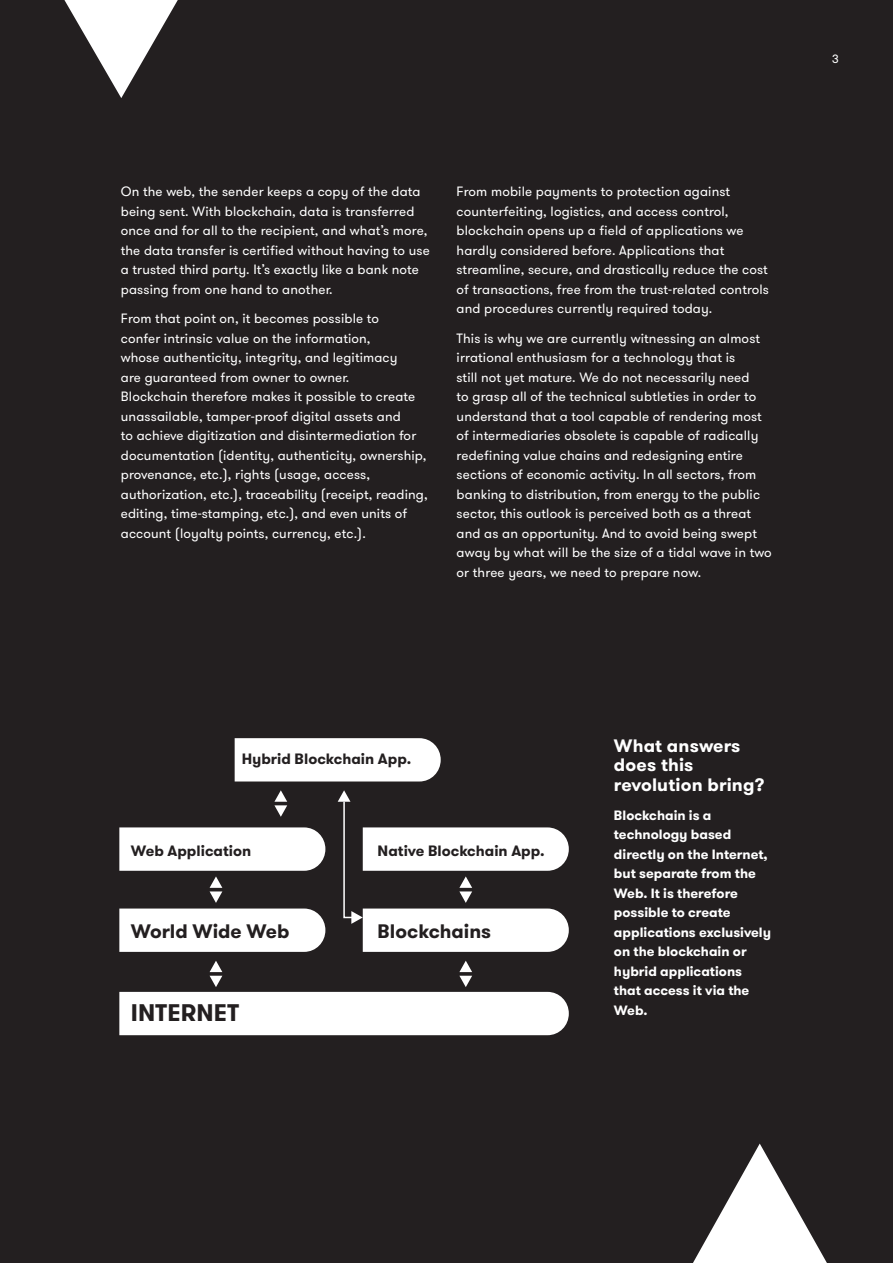
<style>
.page{position:relative;width:893px;height:1263px;background:#231f20}
.page>*{position:absolute;margin:0;border:0;box-sizing:border-box;transform-origin:0 0}
.Sub_head_Bold_16_20p{font:700 24px "GT Walsheim Pro";color:#231f20}
.Sub_head_Bold_16_20p-2{font:700 19.5px "GT Walsheim Pro";color:#231f20}
.Body_Copy_Regular_9{font:700 18px/19.5px "GT Walsheim Pro";letter-spacing:.01em;color:#fff}
.Sub_head_Bold_16_20p-3{font:700 15px "GT Walsheim Pro";color:#231f20}
.Body_Copy_Regular_9-2{font:13.5px/19.5px "GT Walsheim Pro";letter-spacing:.01em;color:#fff}
.Body_Copy_Regular_9-3{font:700 13.5px/19.5px "GT Walsheim Pro";color:#fff}
.Folio{font:12px "GT Walsheim Pro";color:#fff}
</style>
<div class="page">
<svg style="left:64px;top:0;width:114px;height:98px"></svg>
<svg style="left:693px;top:1143px;width:134px;height:120px"></svg>
<div style="left:235px;top:738px;width:206px;height:43px;background:#fff"></div>
<svg style="left:119px;top:961px;width:450px;height:74px"></svg>
<svg style="left:119px;top:827px;width:206px;height:125px"></svg>
<svg style="left:274px;top:790px;width:13px;height:27px"></svg>
<svg style="left:338px;top:790px;width:231px;height:162px"></svg>
<p class="Body_Copy_Regular_9-2" style="left:121px;top:182px;width:310px">On the web, the sender keeps a copy of the data being sent. With blockchain, data is transferred once and for all to the recipient, and what’s more, the data transfer is certified without having to use a trusted third party. It’s exactly like a bank note passing from one hand to another.</p>
<p class="Body_Copy_Regular_9-2" style="left:121px;top:309px;width:308px">From that point on, it becomes possible to<br>confer intrinsic value on the information,<br>whose authenticity, integrity, and legitimacy<br>are guaranteed from owner to owner.<br>Blockchain therefore makes it possible to create unassailable, tamper-proof digital assets and<br>to achieve digitization and disintermediation for documentation (identity, authenticity, ownership, provenance, etc.), rights (usage, access, authorization, etc.), traceability (receipt, reading, editing, time-stamping, etc.), and even units of account (loyalty points, currency, etc.).</p>
<p class="Body_Copy_Regular_9-2" style="left:457px;top:182px;width:314px">From mobile payments to protection against counterfeiting, logistics, and access control, blockchain opens up a field of applications we hardly considered before. Applications that streamline, secure, and drastically reduce the cost of transactions, free from the trust-related controls and procedures currently required today.</p>
<p class="Body_Copy_Regular_9-2" style="left:457px;top:328px;width:317px">This is why we are currently witnessing an almost irrational enthusiasm for a technology that is<br>still not yet mature. We do not necessarily need<br>to grasp all of the technical subtleties in order to understand that a tool capable of rendering most of intermediaries obsolete is capable of radically redefining value chains and redesigning entire sections of economic activity. In all sectors, from banking to distribution, from energy to the public sector, this outlook is perceived both as a threat and as an opportunity. And to avoid being swept away by what will be the size of a tidal wave in two or three years, we need to prepare now.</p>
<p class="Folio" style="left:832px;top:51px;width:8px">3</p>
<p class="Sub_head_Bold_16_20p-3" style="left:242px;top:749px;width:171px">Hybrid Blockchain App.</p>
<p class="Sub_head_Bold_16_20p-3" style="left:131px;top:840px;width:122px">Web Application</p>
<p class="Sub_head_Bold_16_20p-3" style="left:378px;top:840px;width:169px">Native Blockchain App.</p>
<p class="Sub_head_Bold_16_20p-2" style="left:131px;top:918px;width:160px">World Wide Web</p>
<p class="Sub_head_Bold_16_20p-2" style="left:378px;top:918px;width:115px">Blockchains</p>
<p class="Sub_head_Bold_16_20p" style="left:131px;top:997px;width:110px">INTERNET</p>
<p class="Body_Copy_Regular_9" style="left:614px;top:736px;width:152px">What answers does this revolution bring?</p>
<p class="Body_Copy_Regular_9-3" style="left:614px;top:805px;width:159px">Blockchain is a technology based directly on the Internet, but separate from the<br>Web. It is therefore possible to create applications exclusively on the blockchain or hybrid applications that access it via the<br>Web.</p>
</div>
